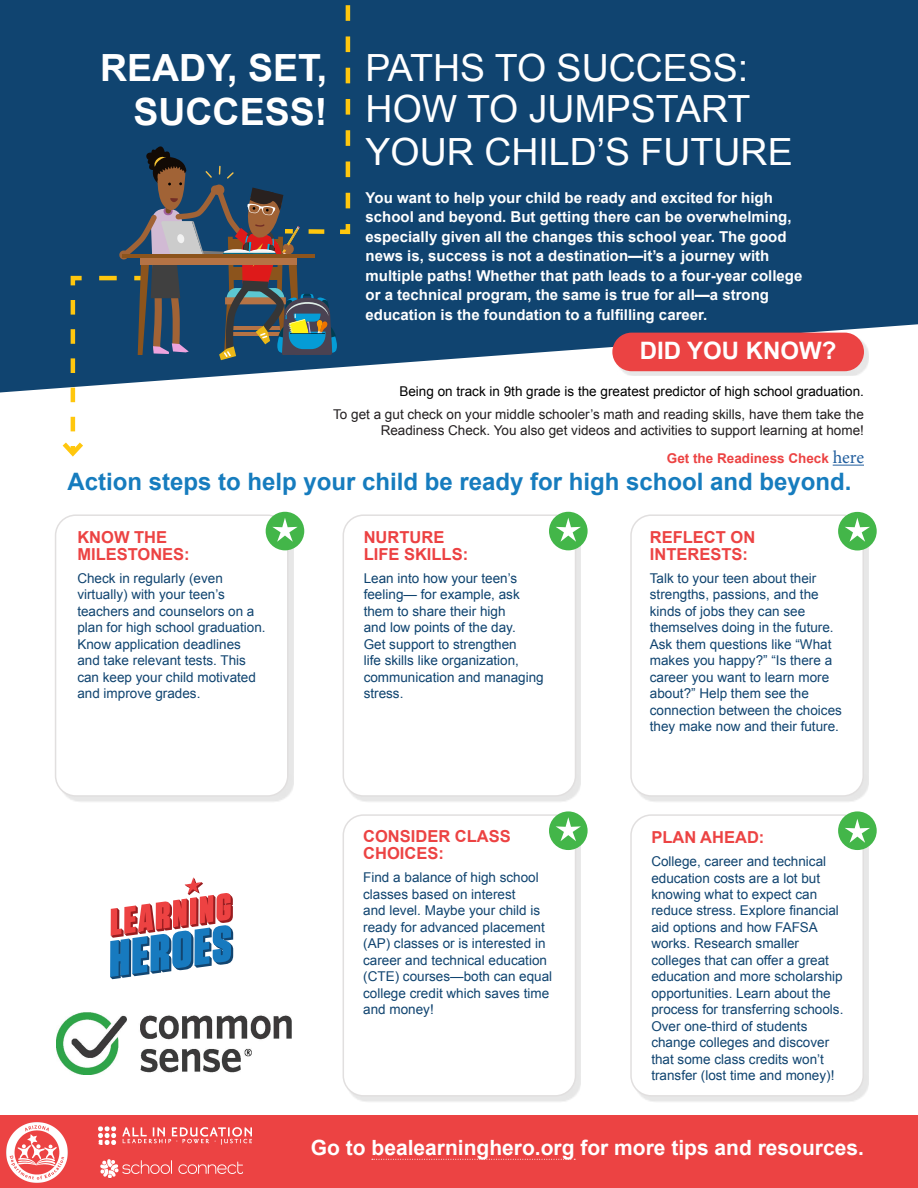
<style>
.page{position:relative;width:918px;height:1188px;background:#fff}
.page>*{position:absolute;margin:0;border:0;box-sizing:border-box;transform-origin:0 0}
.t1{font:37.5px/42px "Arial";color:#fff}
.t2{font:700 37.5px/43.5px "Arial";color:#fff;text-align:right}
.t3{font:700 24px "Arial";color:#167cbe}
.t4{font:700 24px "Arial";color:#fff}
.t5{font:700 21px "Arial";color:#fff}
.t6{font:700 16.5px/16.5px "Arial";color:#ec4343}
.t7{font:700 16.5px/16.5px "Arial";color:#ec4142}
.t8{font:700 15px/19.5px "Arial";color:#fff}
.t9{font:13.5px/16.5px "Arial";color:#104470}
.t10{font:13.5px/16.5px "Arial";color:#0e436f}
.t11{font:13.5px/16.2px "Arial";color:#231f20;text-align:right}
.t12{font:13.5px "Arial";color:#000}
.t13{font:700 13.5px "Arial";color:#ec4343}
.s1{font-family:"Minion Pro";font-weight:400;font-size:18px;color:#215e9e}
</style>
<div class="page">
<svg style="left:0;top:0;width:918px;height:392px;background:#21517a"></svg>
<div style="left:617px;top:337px;width:252px;height:39px;background:#000;opacity:.1"></div>
<div style="left:612px;top:333px;width:252px;height:38px;background:#eb4343;border-radius:19px"></div>
<div style="left:347px;top:819px;width:234px;height:284px;background:#000;opacity:.1"></div>
<div style="left:343px;top:815px;width:233px;height:281px;background:#fff;border-radius:20px"></div>
<div style="left:343px;top:814px;width:233px;height:283px;border:2px solid #e1dfdf;border-radius:20px"></div>
<div style="left:347px;top:519px;width:234px;height:284px;background:#000;opacity:.1"></div>
<div style="left:343px;top:515px;width:233px;height:281px;background:#fff;border-radius:20px"></div>
<div style="left:343px;top:514px;width:233px;height:283px;border:2px solid #e1dfdf;border-radius:20px"></div>
<div style="left:635px;top:519px;width:234px;height:284px;background:#000;opacity:.1"></div>
<div style="left:631px;top:515px;width:232px;height:281px;background:#fff;border-radius:20px"></div>
<div style="left:630px;top:514px;width:234px;height:283px;border:2px solid #e1dfdf;border-radius:20px"></div>
<div style="left:60px;top:519px;width:234px;height:284px;background:#000;opacity:.1"></div>
<div style="left:56px;top:515px;width:232px;height:281px;background:#fff;border-radius:20px"></div>
<div style="left:55px;top:514px;width:234px;height:283px;border:2px solid #e1dfdf;border-radius:20px"></div>
<div style="left:635px;top:819px;width:234px;height:284px;background:#000;opacity:.1"></div>
<div style="left:631px;top:815px;width:232px;height:281px;background:#fff;border-radius:20px"></div>
<div style="left:630px;top:814px;width:234px;height:283px;border:2px solid #e1dfdf;border-radius:20px"></div>
<div style="left:266px;top:512px;width:38px;height:38px;background:#43b649;border-radius:50%"></div>
<div style="left:549px;top:512px;width:39px;height:38px;background:#43b649;border-radius:50%"></div>
<div style="left:549px;top:811px;width:39px;height:39px;background:#43b649;border-radius:50%"></div>
<div style="left:838px;top:811px;width:39px;height:39px;background:#43b649;border-radius:50%"></div>
<div style="left:838px;top:512px;width:39px;height:38px;background:#43b649;border-radius:50%"></div>
<div style="left:0;top:1116px;width:918px;height:72px;background:#ec4343"></div>
<svg style="left:372px;top:1159px;width:203px;height:1px"></svg>
<svg style="left:110px;top:877px;width:123px;height:102px"></svg>
<hr style="left:833px;top:465px;width:31px;height:1px;background:#215e9e">
<svg style="left:58px;top:0;width:294px;height:457px"></svg>
<svg style="left:845px;top:819px;width:25px;height:24px"></svg>
<svg style="left:845px;top:518px;width:25px;height:24px"></svg>
<svg style="left:556px;top:518px;width:25px;height:24px"></svg>
<svg style="left:556px;top:817px;width:25px;height:24px"></svg>
<svg style="left:272px;top:518px;width:26px;height:24px"></svg>
<img style="left:57px;top:1012px;width:234px;height:63px">
<img style="left:98px;top:1126px;width:154px;height:20px">
<img style="left:6px;top:1122px;width:62px;height:61px">
<img style="left:100px;top:1159px;width:144px;height:20px">
<h1 class="t2" style="left:100px;top:48px;width:229px">READY, SET,<br>SUCCESS!</h1>
<h1 class="t1" style="left:366px;top:48px;width:429px">PATHS TO SUCCESS:<br>HOW TO JUMPSTART<br>YOUR CHILD’S FUTURE</h1>
<p class="t8" style="left:366px;top:188px;width:438px">You want to help your child be ready and excited for high school and beyond. But getting there can be overwhelming, especially given all the changes this school year. The good news is, success is not a destination—it’s a journey with multiple paths! Whether that path leads to a four-year college or a technical program, the same is true for all—a strong education is the foundation to a fulfilling career.</p>
<h2 class="t4" style="left:640px;top:335px;width:198px">DID YOU KNOW?</h2>
<p class="t12" style="left:399px;top:382px;width:466px">Being on track in 9th grade is the greatest predictor of high school graduation.</p>
<p class="t11" style="left:333px;top:406px;width:532px">To get a gut check on your middle schooler’s math and reading skills, have them take the<br>Readiness Check. You also get videos and activities to support learning at home!</p>
<p class="t13" style="left:667px;top:450px;width:199px">Get the Readiness Check <span class="s1">here</span></p>
<h2 class="t3" style="left:67px;top:466px;width:786px">Action steps to help your child be ready for high school and beyond.</h2>
<p class="t6" style="left:77px;top:530px;width:114px">KNOW THE<br>MILESTONES:</p>
<p class="t9" style="left:77px;top:570px;width:190px">Check in regularly (even virtually) with your teen’s teachers and counselors on a plan for high school graduation.<br>Know application deadlines and take relevant tests. This can keep your child motivated and improve grades.</p>
<p class="t6" style="left:650px;top:530px;width:107px">REFLECT ON<br>INTERESTS:</p>
<p class="t9" style="left:650px;top:570px;width:194px">Talk to your teen about their strengths, passions, and the kinds of jobs they can see themselves doing in the future.<br>Ask them questions like “What makes you happy?” “Is there a career you want to learn more about?” Help them see the connection between the choices they make now and their future.</p>
<p class="t7" style="left:364px;top:530px;width:106px">NURTURE<br>LIFE SKILLS:</p>
<p class="t10" style="left:364px;top:570px;width:182px">Lean into how your teen’s feeling— for example, ask them to share their high<br>and low points of the day.<br>Get support to strengthen<br>life skills like organization, communication and managing stress.</p>
<p class="t6" style="left:363px;top:829px;width:149px">CONSIDER CLASS<br>CHOICES:</p>
<p class="t9" style="left:363px;top:869px;width:191px">Find a balance of high school classes based on interest<br>and level. Maybe your child is ready for advanced placement (AP) classes or is interested in career and technical education (CTE) courses—both can equal college credit which saves time and money!</p>
<p class="t6" style="left:651px;top:829px;width:115px">PLAN AHEAD:</p>
<p class="t9" style="left:651px;top:853px;width:194px">College, career and technical education costs are a lot but knowing what to expect can reduce stress. Explore financial aid options and how FAFSA works. Research smaller colleges that can offer a great education and more scholarship opportunities. Learn about the process for transferring schools.<br>Over one-third of students change colleges and discover that some class credits won’t transfer (lost time and money)!</p>
<h3 class="t5" style="left:311px;top:1134px;width:555px">Go to bealearninghero.org for more tips and resources.</h3>
</div>
